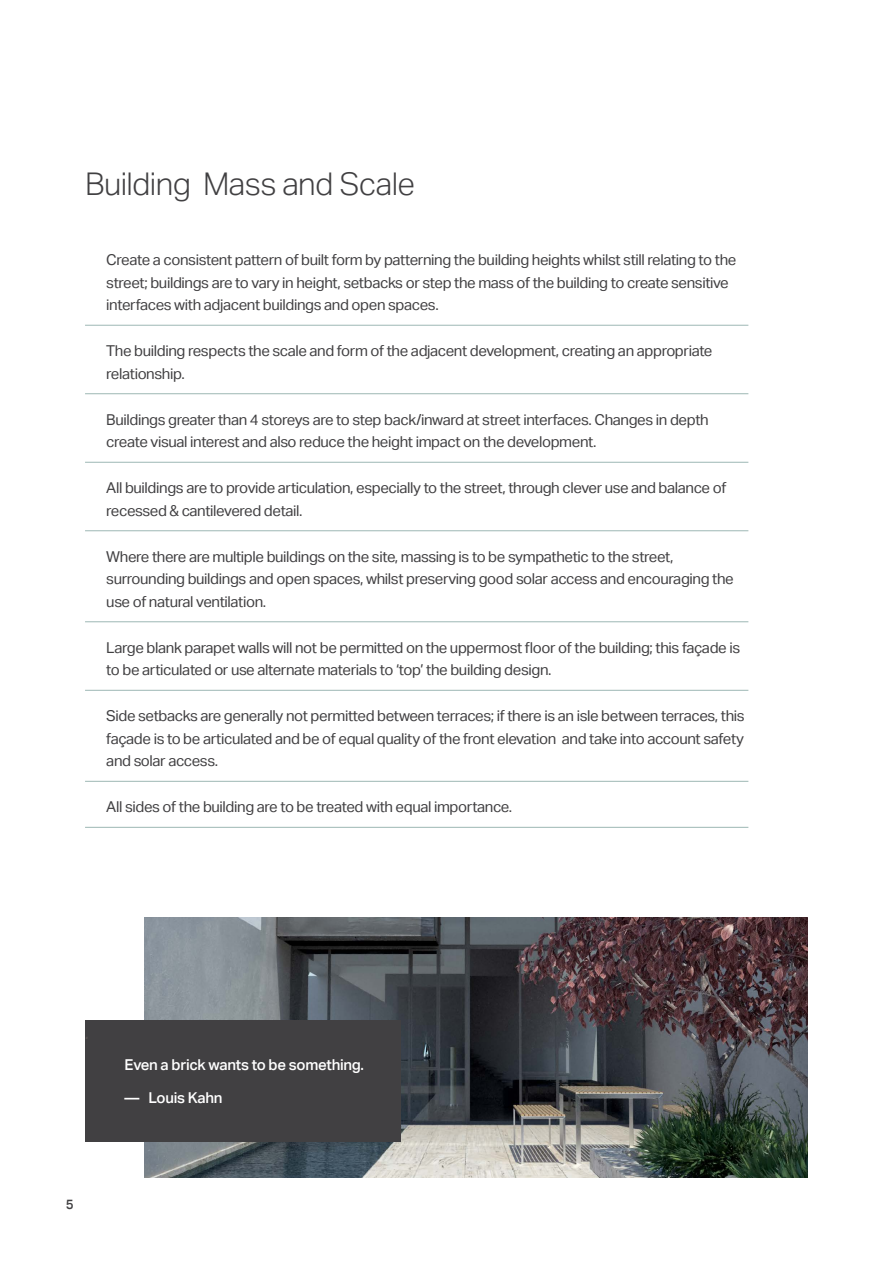
<style>
.page{position:relative;width:893px;height:1263px;background:#fff}
.page>*{position:absolute;margin:0;border:0;box-sizing:border-box;transform-origin:0 0}
.t1{font:300 31.5px "Aktiv Grotesk";letter-spacing:-.02em;color:#414042}
.t2{font:italic 300 24px "Aktiv Grotesk";color:#585251}
.t3{font:15px/22.5px "Aktiv Grotesk";letter-spacing:-.025em;color:#414042}
.t4{font:500 15px "Aktiv Grotesk";letter-spacing:-.02em;color:#fff}
.t5{font:500 13.5px "Aktiv Grotesk";color:#414042}
</style>
<div class="page">
<img style="left:145px;top:918px;width:663px;height:260px">
<div style="left:85px;top:1020px;width:316px;height:122px;background:#414042"></div>
<hr style="left:85px;top:325px;width:663px;height:1px;background:#9db7b4">
<hr style="left:85px;top:393px;width:663px;height:1px;background:#9db7b4">
<hr style="left:85px;top:462px;width:663px;height:1px;background:#9db7b4">
<hr style="left:85px;top:530px;width:663px;height:1px;background:#9db7b4">
<hr style="left:85px;top:621px;width:663px;height:1px;background:#9db7b4">
<hr style="left:85px;top:690px;width:663px;height:1px;background:#9db7b4">
<hr style="left:85px;top:781px;width:663px;height:1px;background:#9db7b4">
<hr style="left:85px;top:827px;width:663px;height:1px;background:#9db7b4">
<h1 class="t1" style="left:85px;top:165px;width:332px">Building Mass and Scale</h1>
<p class="t3" style="left:106px;top:249px;width:632px">Create a consistent pattern of built form by patterning the building heights whilst still relating to the street; buildings are to vary in height, setbacks or step the mass of the building to create sensitive interfaces with adjacent buildings and open spaces.</p>
<p class="t3" style="left:106px;top:340px;width:608px">The building respects the scale and form of the adjacent development, creating an appropriate relationship.</p>
<p class="t3" style="left:106px;top:408px;width:604px">Buildings greater than 4 storeys are to step back/inward at street interfaces. Changes in depth create visual interest and also reduce the height impact on the development.</p>
<p class="t3" style="left:106px;top:477px;width:622px">All buildings are to provide articulation, especially to the street, through clever use and balance of recessed &amp; cantilevered detail.</p>
<p class="t3" style="left:106px;top:545px;width:629px">Where there are multiple buildings on the site, massing is to be sympathetic to the street, surrounding buildings and open spaces, whilst preserving good solar access and encouraging the use of natural ventilation.</p>
<p class="t3" style="left:106px;top:636px;width:635px">Large blank parapet walls will not be permitted on the uppermost floor of the building; this façade is to be articulated or use alternate materials to ‘top’ the building design.</p>
<p class="t3" style="left:106px;top:705px;width:640px;text-align:justify">Side setbacks are generally not permitted between terraces; if there is an isle between terraces, this façade is to be articulated and be of equal quality of the front elevation and take into account safety and solar access.</p>
<p class="t3" style="left:106px;top:796px;width:407px">All sides of the building are to be treated with equal importance.</p>
<h2 class="t2" style="left:85px;top:1017px;width:6px">.</h2>
<p class="t4" style="left:125px;top:1055px;width:241px">Even a brick wants to be something.</p>
<p class="t4" style="left:125px;top:1088px;width:99px">— Louis Kahn</p>
<p class="t5" style="left:66px;top:1196px;width:9px">5</p>
</div>
